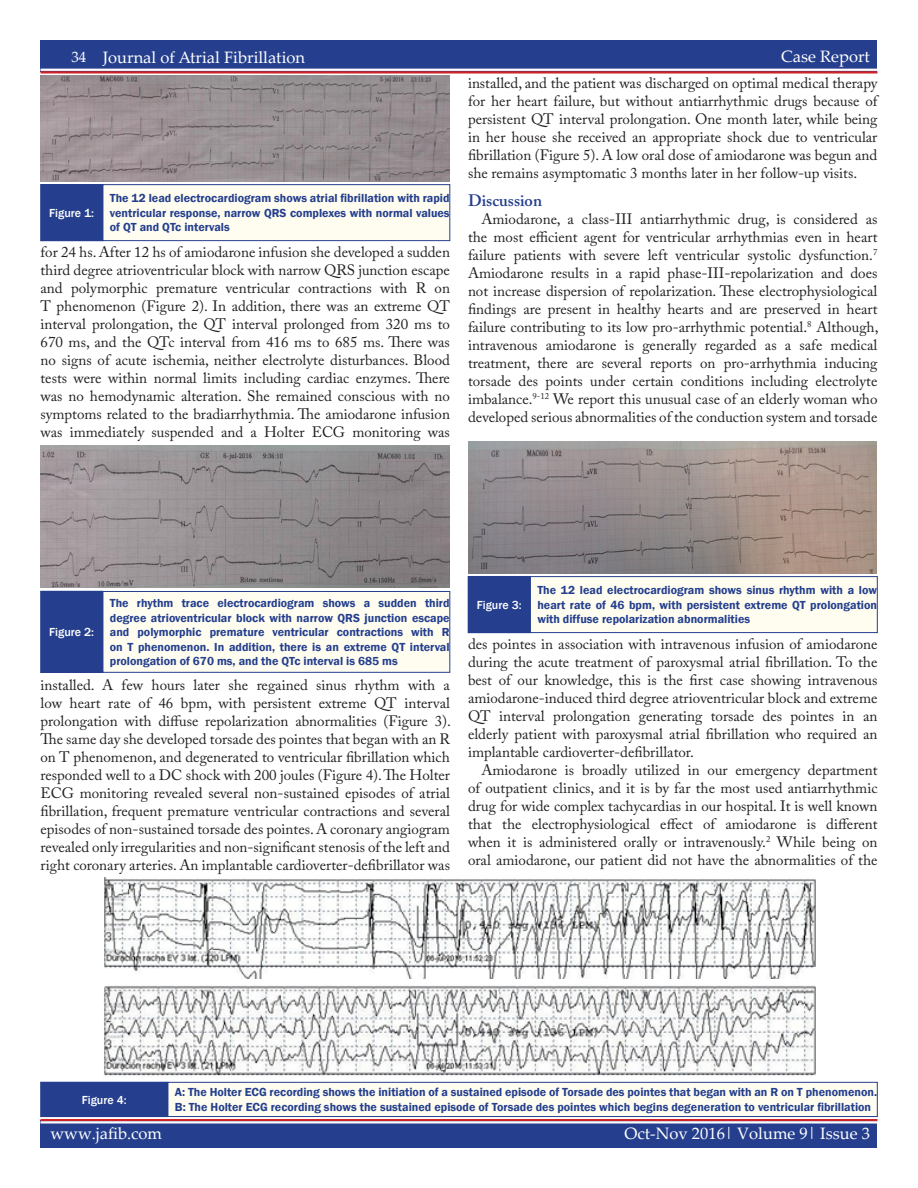
<style>
.page{position:relative;width:918px;height:1188px;background:#fff}
.page>*{position:absolute;margin:0;border:0;box-sizing:border-box;transform-origin:0 0}
.white_header_for_blu{font:16.5px "Palatino Linotype";color:#fff}
._10_Body_Text{font:600 16.5px "Adobe Caslon Pro";color:#253f8e}
._10_Body_Text-2{font:15px/18px "Adobe Caslon Pro";color:#231f20;text-align:justify}
.t1{font:600 12px/14.4px "Franklin Gothic";color:#253f8e;text-align:justify}
.t2{font:500 12px "Franklin Gothic";color:#fff}
</style>
<div class="page">
<div style="left:40px;top:1120px;width:838px;height:28px;background:#253f8e"></div>
<hr style="left:40px;top:1119px;width:838px;height:2px;background:#d1232a">
<hr style="left:40px;top:1121px;width:838px;height:3px;background:#fff">
<div style="left:40px;top:40px;width:838px;height:32px;background:#253f8e"></div>
<hr style="left:40px;top:71px;width:838px;height:3px;background:#d1232a">
<hr style="left:40px;top:69px;width:838px;height:2px;background:#fff">
<img style="left:41px;top:76px;width:408px;height:105px">
<div style="left:41px;top:185px;width:62px;height:56px;background:#253f8e"></div>
<div style="left:40px;top:184px;width:63px;height:57px;border:1px solid #253f8e"></div>
<div style="left:103px;top:185px;width:347px;height:56px;background:#fefdf0"></div>
<div style="left:103px;top:184px;width:347px;height:57px;border:1px solid #253f8e"></div>
<img style="left:468px;top:442px;width:409px;height:131px">
<div style="left:468px;top:576px;width:62px;height:57px;background:#253f8e"></div>
<div style="left:530px;top:577px;width:347px;height:56px;background:#fefdf0"></div>
<div style="left:530px;top:576px;width:348px;height:57px;border:1px solid #253f8e"></div>
<img style="left:104px;top:878px;width:712px;height:101px">
<img style="left:104px;top:985px;width:712px;height:92px">
<div style="left:41px;top:1082px;width:127px;height:35px;background:#253f8e"></div>
<div style="left:168px;top:1082px;width:709px;height:35px;background:#fefdf0"></div>
<div style="left:168px;top:1082px;width:710px;height:35px;border:1px solid #253f8e"></div>
<img style="left:41px;top:446px;width:408px;height:142px">
<div style="left:41px;top:591px;width:62px;height:81px;background:#253f8e"></div>
<div style="left:40px;top:591px;width:63px;height:82px;border:1px solid #253f8e"></div>
<div style="left:103px;top:591px;width:347px;height:81px;background:#fefdf0"></div>
<div style="left:103px;top:591px;width:347px;height:82px;border:1px solid #253f8e"></div>
<p class="white_header_for_blu" style="left:781px;top:45px;width:90px">Case Report</p>
<p class="white_header_for_blu" style="left:71px;top:48px;width:235px"><sup>34</sup> Journal of Atrial Fibrillation</p>
<p class="white_header_for_blu" style="left:746px;top:47px;width:125px">Featured Review</p>
<p class="t2" style="left:49px;top:205px;width:46px">Figure 1:</p>
<p class="t1" style="left:110px;top:191px;width:341px">The 12 lead electrocardiogram shows atrial fibrillation with rapid ventricular response, narrow QRS complexes with normal values of QT and QTc intervals</p>
<p class="_10_Body_Text-2" style="left:40px;top:243px;width:411px">for 24 hs. After 12 hs of amiodarone infusion she developed a sudden third degree atrioventricular block with narrow QRS junction escape and polymorphic premature ventricular contractions with R on T phenomenon (Figure 2). In addition, there was an extreme QT interval prolongation, the QT interval prolonged from 320 ms to 670 ms, and the QTc interval from 416 ms to 685 ms. There was no signs of acute ischemia, neither electrolyte disturbances. Blood tests were within normal limits including cardiac enzymes. There was no hemodynamic alteration. She remained conscious with no symptoms related to the bradiarrhythmia. The amiodarone infusion was immediately suspended and a Holter ECG monitoring was</p>
<p class="_10_Body_Text-2" style="left:468px;top:74px;width:411px">installed, and the patient was discharged on optimal medical therapy for her heart failure, but without antiarrhythmic drugs because of persistent QT interval prolongation. One month later, while being in her house she received an appropriate shock due to ventricular fibrillation (Figure 5). A low oral dose of amiodarone was begun and she remains asymptomatic 3 months later in her follow-up visits.</p>
<p class="_10_Body_Text" style="left:468px;top:191px;width:76px">Discussion</p>
<p class="_10_Body_Text-2" style="left:468px;top:210px;width:412px;text-indent:14px">Amiodarone, a class-III antiarrhythmic drug, is considered as the most efficient agent for ventricular arrhythmias even in heart failure patients with severe left ventricular systolic dysfunction.<sup>7<br></sup>Amiodarone results in a rapid phase-III-repolarization and does not increase dispersion of repolarization. These electrophysiological findings are present in healthy hearts and are preserved in heart failure contributing to its low pro-arrhythmic potential.<sup>8</sup> Although, intravenous amiodarone is generally regarded as a safe medical treatment, there are several reports on pro-arrhythmia inducing torsade des points under certain conditions including electrolyte imbalance.<sup>9-12</sup> We report this unusual case of an elderly woman who developed serious abnormalities of the conduction system and torsade</p>
<p class="t1" style="left:110px;top:596px;width:341px">The rhythm trace electrocardiogram shows a sudden third degree atrioventricular block with narrow QRS junction escape and polymorphic premature ventricular contractions with R on T phenomenon. In addition, there is an extreme QT interval prolongation of 670 ms, and the QTc interval is 685 ms</p>
<p class="_10_Body_Text-2" style="left:40px;top:676px;width:412px">installed. A few hours later she regained sinus rhythm with a low heart rate of 46 bpm, with persistent extreme QT interval prolongation with diffuse repolarization abnormalities (Figure 3).<br>The same day she developed torsade des pointes that began with an R on T phenomenon, and degenerated to ventricular fibrillation which responded well to a DC shock with 200 joules (Figure 4). The Holter ECG monitoring revealed several non-sustained episodes of atrial fibrillation, frequent premature ventricular contractions and several episodes of non-sustained torsade des pointes. A coronary angiogram revealed only irregularities and non-significant stenosis of the left and right coronary arteries. An implantable cardioverter-defibrillator was</p>
<p class="t2" style="left:49px;top:625px;width:46px">Figure 2:</p>
<p class="t2" style="left:477px;top:597px;width:46px">Figure 3:</p>
<p class="t1" style="left:537px;top:583px;width:341px">The 12 lead electrocardiogram shows sinus rhythm with a low heart rate of 46 bpm, with persistent extreme QT prolongation with diffuse repolarization abnormalities</p>
<p class="_10_Body_Text-2" style="left:468px;top:635px;width:411px">des pointes in association with intravenous infusion of amiodarone during the acute treatment of paroxysmal atrial fibrillation. To the best of our knowledge, this is the first case showing intravenous amiodarone-induced third degree atrioventricular block and extreme QT interval prolongation generating torsade des pointes in an elderly patient with paroxysmal atrial fibrillation who required an implantable cardioverter-defibrillator.</p>
<p class="_10_Body_Text-2" style="left:468px;top:761px;width:411px;text-indent:14px">Amiodarone is broadly utilized in our emergency department of outpatient clinics, and it is by far the most used antiarrhythmic drug for wide complex tachycardias in our hospital. It is well known that the electrophysiological effect of amiodarone is different when it is administered orally or intravenously.<sup>2</sup> While being on oral amiodarone, our patient did not have the abnormalities of the</p>
<p class="t2" style="left:82px;top:1092px;width:46px">Figure 4:</p>
<p class="t1" style="left:175px;top:1085px;width:704px">A: The Holter ECG recording shows the initiation of a sustained episode of Torsade des pointes that began with an R on T phenomenon.<br>B: The Holter ECG recording shows the sustained episode of Torsade des pointes which begins degeneration to ventricular fibrillation</p>
<p class="white_header_for_blu" style="left:51px;top:1122px;width:113px">www.jafib.com</p>
<p class="white_header_for_blu" style="left:625px;top:1122px;width:247px">Oct-Nov 2016| Volume 9| Issue 3</p>
</div>
